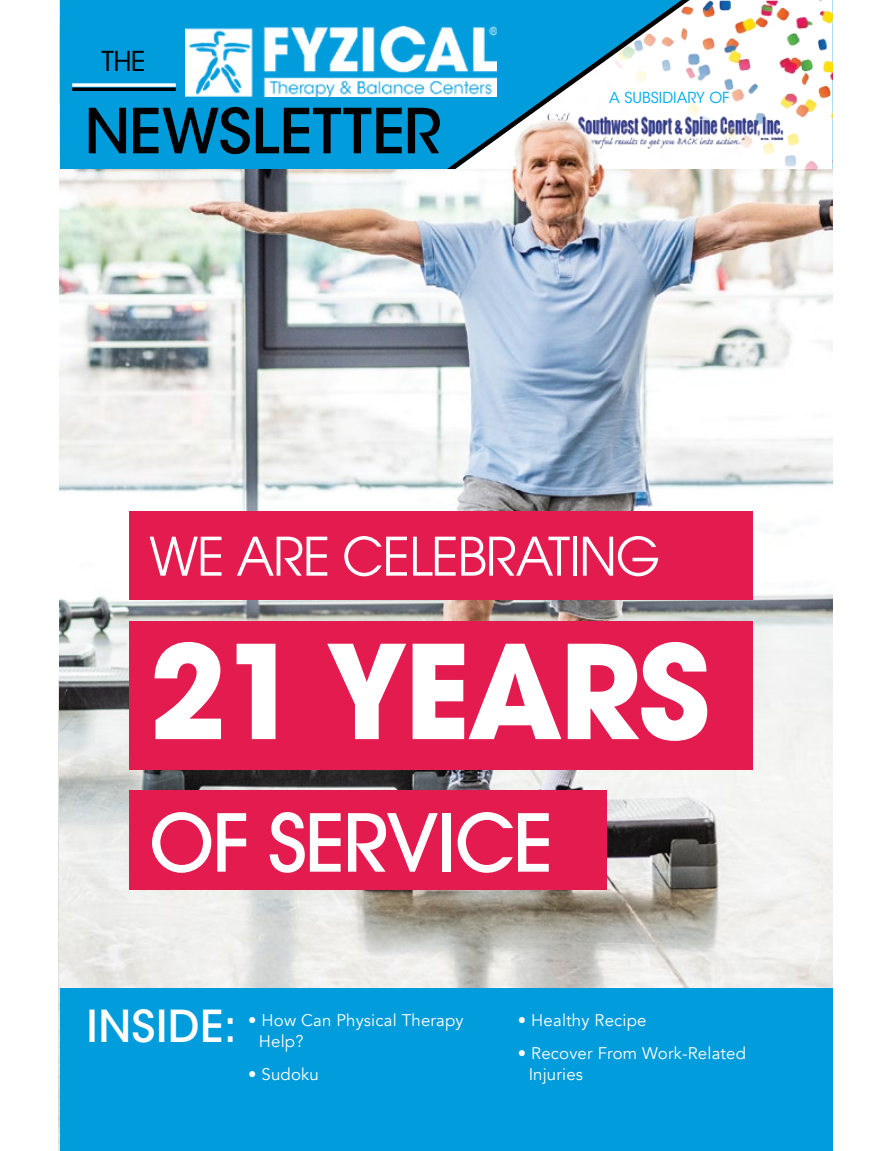
<style>
.page{position:relative;width:891px;height:1151px;background:#fff}
.page>*{position:absolute;margin:0;border:0;box-sizing:border-box;transform-origin:0 0}
.t1{font:700 128.7px "ITC Avant Garde Pro";letter-spacing:-.025em;color:#fff}
.t2{font:500 78.98px "ITC Avant Garde Pro";letter-spacing:-.025em;color:#fff}
.t3{font:500 61.43px "ITC Avant Garde Std";color:#000}
.t4{font:52.65px "ITC Avant Garde Pro";letter-spacing:-.025em;color:#fff}
.t5{font:500 43.88px "ITC Avant Garde Std";letter-spacing:.01em;color:#fff}
.t6{font:27.22px "ITC Avant Garde Std";color:#000}
.t7{font:16.88px/20.5px "Avenir";letter-spacing:.01em;color:#fff}
.t8{font:15.08px "ITC Avant Garde Std";color:#00aeef}
</style>
<div class="page">
<img style="left:58px;top:679px;width:1px;height:471px">
<div style="left:60px;top:987px;width:773px;height:163px;background:#009cdc"></div>
<div style="left:60px;top:0;width:773px;height:174px;background:#009cdc"></div>
<img style="left:186px;top:27px;width:269px;height:70px">
<svg style="left:72px;top:83px;width:104px;height:4px"></svg>
<hr style="left:72px;top:88px;width:104px;height:3px;background:#000">
<img style="left:59px;top:170px;width:774px;height:817px">
<img style="left:186px;top:163px;width:549px;height:326px">
<img style="left:455px;top:1px;width:378px;height:170px">
<div style="left:130px;top:511px;width:623px;height:88px;background:#e41b4e"></div>
<div style="left:130px;top:621px;width:623px;height:148px;background:#e41b4e"></div>
<div style="left:130px;top:790px;width:477px;height:99px;background:#e41b4e"></div>
<h3 class="t6" style="left:102px;top:45px;width:45px">THE</h3>
<h3 class="t3" style="left:84px;top:93px;width:358px">NEWSLETTER</h3>
<p class="t8" style="left:609px;top:89px;width:122px">A SUBSIDIARY OF</p>
<h3 class="t4" style="left:149px;top:523px;width:513px">WE ARE CELEBRATING</h3>
<h1 class="t1" style="left:149px;top:605px;width:563px">21 YEARS</h1>
<h2 class="t2" style="left:149px;top:792px;width:405px">OF SERVICE</h2>
<h3 class="t5" style="left:86px;top:998px;width:152px">INSIDE:</h3>
<p class="t7" style="left:259px;top:1010px;width:206px;text-indent:-11px">• How Can Physical Therapy<br>Help?</p>
<p class="t7" style="left:248px;top:1063px;width:72px">• Sudoku</p>
<p class="t7" style="left:518px;top:1010px;width:130px">• Healthy Recipe</p>
<p class="t7" style="left:529px;top:1043px;width:219px;text-indent:-11px">• Recover From Work-Related<br>Injuries</p>
</div>
